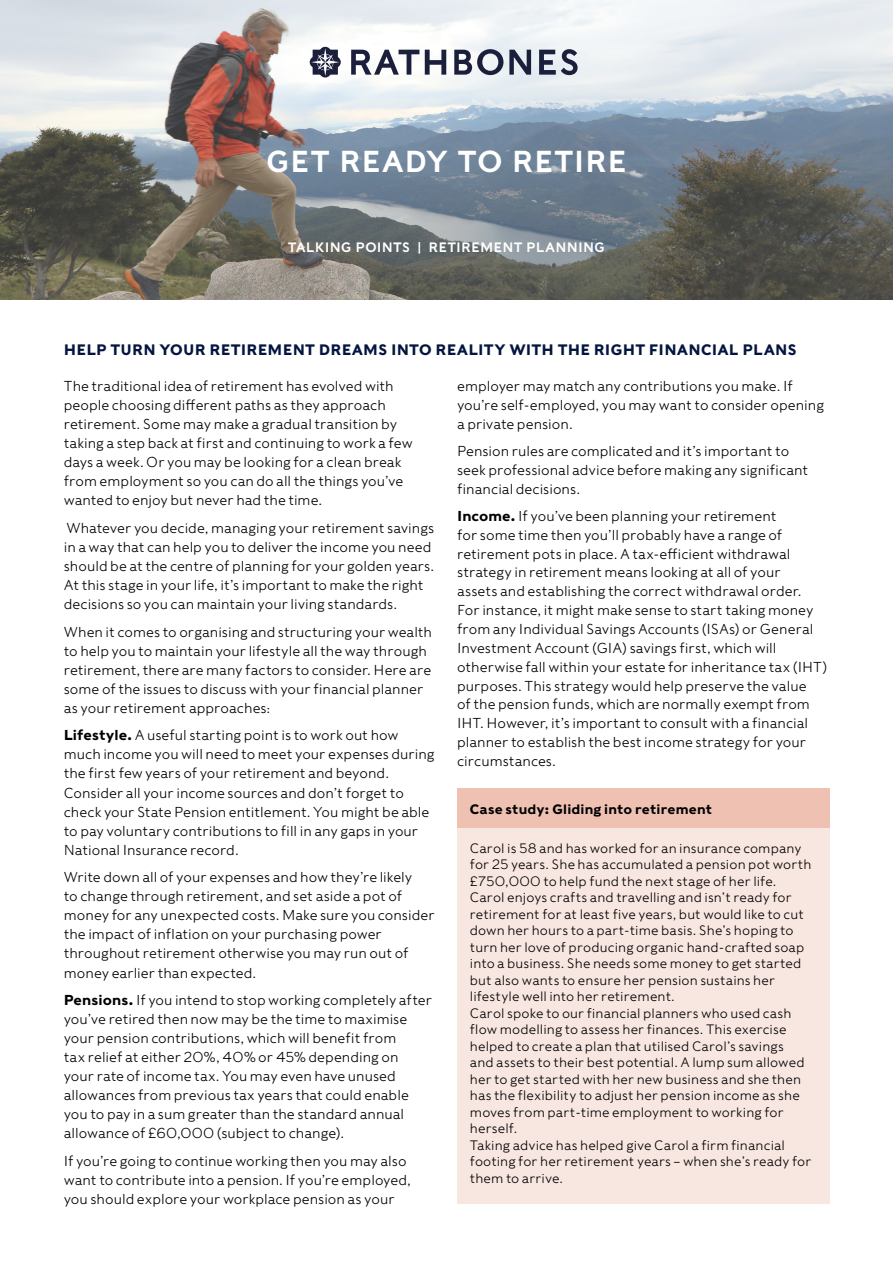
<style>
.page{position:relative;width:893px;height:1263px;background:#fff}
.page>*{position:absolute;margin:0;border:0;box-sizing:border-box;transform-origin:0 0}
.t1{font:30px "Rathbones Sans";letter-spacing:.015em;color:#fff}
.t2{font:700 15px "Rathbones Sans";letter-spacing:.01em;color:#041640}
.t3{font:300 14.25px/19px "Rathbones Sans";color:#000}
.t4{font:300 13.5px/16.5px "Rathbones Sans";letter-spacing:.01em;color:#000}
.t5{font:13.5px "Rathbones Sans";letter-spacing:.015em;color:#fff}
.t6{font:700 13.5px "Rathbones Sans";letter-spacing:.015em;color:#000}
.s1{font-weight:700}
</style>
<div class="page">
<svg style="left:0;top:0;width:893px;height:299px;background:#969a9c"></svg>
<div style="left:457px;top:827px;width:372px;height:377px;background:#f8e6e0"></div>
<div style="left:457px;top:788px;width:372px;height:39px;background:#eec1b2"></div>
<svg style="left:351px;top:50px;width:68px;height:25px"></svg>
<svg style="left:425px;top:50px;width:21px;height:25px"></svg>
<svg style="left:454px;top:49px;width:49px;height:26px"></svg>
<svg style="left:509px;top:50px;width:22px;height:25px"></svg>
<svg style="left:539px;top:49px;width:39px;height:26px"></svg>
<svg style="left:310px;top:47px;width:31px;height:31px"></svg>
<h1 class="t1" style="left:266px;top:142px;width:362px">GET READY TO RETIRE</h1>
<p class="t5" style="left:288px;top:239px;width:319px">TALKING POINTS | RETIREMENT PLANNING</p>
<p class="t2" style="left:64px;top:340px;width:734px">HELP TURN YOUR RETIREMENT DREAMS INTO REALITY WITH THE RIGHT FINANCIAL PLANS</p>
<p class="t3" style="left:64px;top:376px;width:350px">The traditional idea of retirement has evolved with people choosing different paths as they approach retirement. Some may make a gradual transition by taking a step back at first and continuing to work a few days a week. Or you may be looking for a clean break from employment so you can do all the things you’ve wanted to enjoy but never had the time.</p>
<p class="t3" style="left:64px;top:518px;width:372px">Whatever you decide, managing your retirement savings in a way that can help you to deliver the income you need should be at the centre of planning for your golden years.<br>At this stage in your life, it’s important to make the right decisions so you can maintain your living standards.</p>
<p class="t3" style="left:64px;top:622px;width:370px">When it comes to organising and structuring your wealth to help you to maintain your lifestyle all the way through retirement, there are many factors to consider. Here are some of the issues to discuss with your financial planner as your retirement approaches:</p>
<p class="t3" style="left:64px;top:726px;width:372px"><span class="s1">Lifestyle.</span> A useful starting point is to work out how much income you will need to meet your expenses during the first few years of your retirement and beyond.<br>Consider all your income sources and don’t forget to check your State Pension entitlement. You might be able to pay voluntary contributions to fill in any gaps in your National Insurance record.</p>
<p class="t3" style="left:64px;top:867px;width:372px">Write down all of your expenses and how they’re likely<br>to change through retirement, and set aside a pot of money for any unexpected costs. Make sure you consider the impact of inflation on your purchasing power throughout retirement otherwise you may run out of money earlier than expected.</p>
<p class="t3" style="left:64px;top:990px;width:370px"><span class="s1">Pensions.</span> If you intend to stop working completely after you’ve retired then now may be the time to maximise your pension contributions, which will benefit from<br>tax relief at either 20%, 40% or 45% depending on your rate of income tax. You may even have unused allowances from previous tax years that could enable you to pay in a sum greater than the standard annual allowance of £60,000 (subject to change).</p>
<p class="t3" style="left:64px;top:1151px;width:349px">If you’re going to continue working then you may also want to contribute into a pension. If you’re employed, you should explore your workplace pension as your</p>
<p class="t3" style="left:457px;top:376px;width:368px">employer may match any contributions you make. If you’re self-employed, you may want to consider opening a private pension.</p>
<p class="t3" style="left:457px;top:441px;width:353px">Pension rules are complicated and it’s important to seek professional advice before making any significant financial decisions.</p>
<p class="t3" style="left:457px;top:506px;width:372px"><span class="s1">Income.</span> If you’ve been planning your retirement<br>for some time then you’ll probably have a range of retirement pots in place. A tax-efficient withdrawal strategy in retirement means looking at all of your<br>assets and establishing the correct withdrawal order.<br>For instance, it might make sense to start taking money from any Individual Savings Accounts (ISAs) or General Investment Account (GIA) savings first, which will otherwise fall within your estate for inheritance tax (IHT) purposes. This strategy would help preserve the value<br>of the pension funds, which are normally exempt from IHT. However, it’s important to consult with a financial planner to establish the best income strategy for your circumstances.</p>
<p class="t6" style="left:470px;top:800px;width:244px">Case study: Gliding into retirement</p>
<p class="t4" style="left:470px;top:840px;width:343px">Carol is 58 and has worked for an insurance company for 25 years. She has accumulated a pension pot worth £750,000 to help fund the next stage of her life.<br>Carol enjoys crafts and travelling and isn’t ready for retirement for at least five years, but would like to cut down her hours to a part-time basis. She’s hoping to turn her love of producing organic hand-crafted soap into a business. She needs some money to get started but also wants to ensure her pension sustains her lifestyle well into her retirement.<br>Carol spoke to our financial planners who used cash flow modelling to assess her finances. This exercise helped to create a plan that utilised Carol’s savings<br>and assets to their best potential. A lump sum allowed her to get started with her new business and she then has the flexibility to adjust her pension income as she moves from part-time employment to working for herself.<br>Taking advice has helped give Carol a firm financial footing for her retirement years – when she’s ready for them to arrive.</p>
</div>
